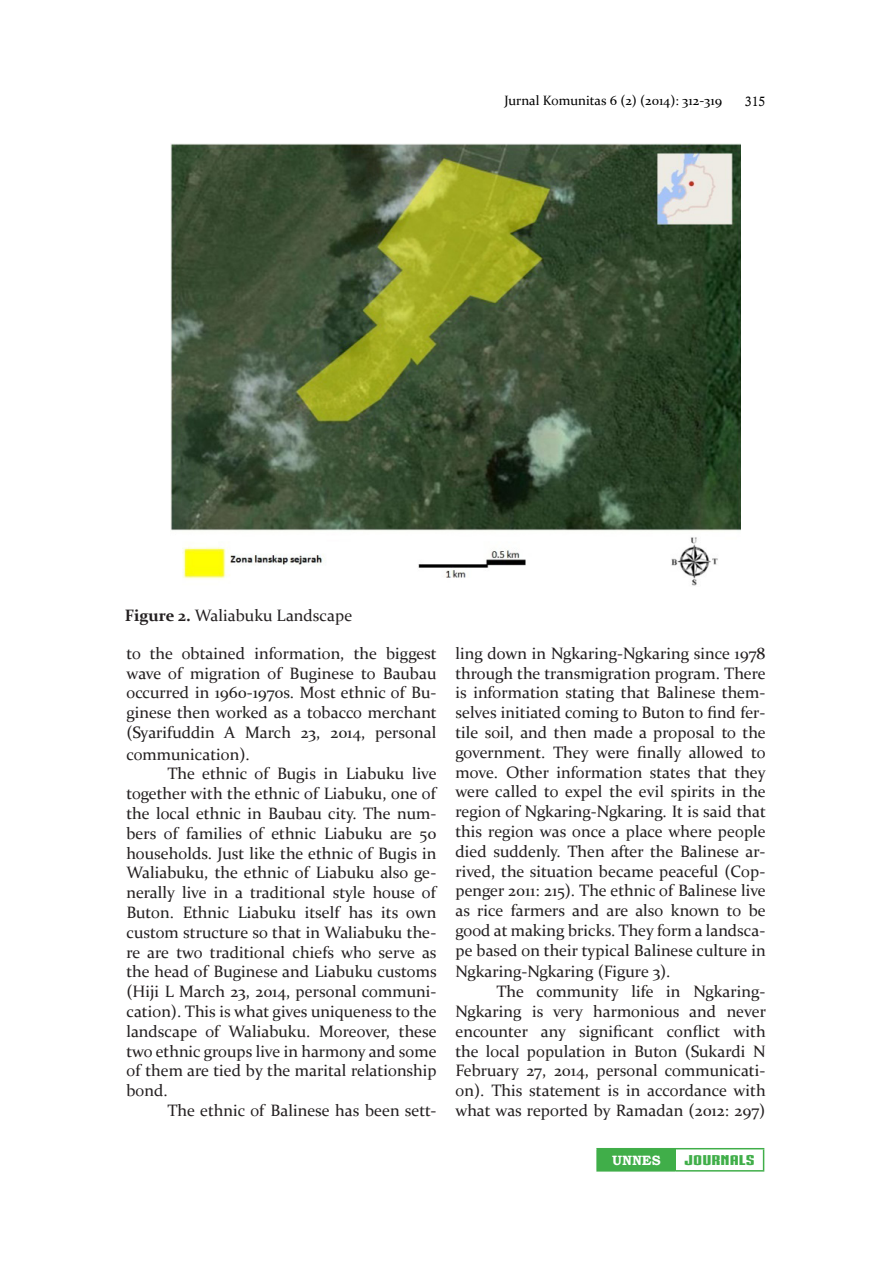
<style>
.page{position:relative;width:893px;height:1263px;background:#fff}
.page>*{position:absolute;margin:0;border:0;box-sizing:border-box;transform-origin:0 0}
.t1{font:16.5px/19.8px "Constantia";color:#231f20;text-align:justify}
.t2{font:13.5px "Constantia";color:#000}
.t3{font:13.5px "IRONMANOFWAR002 NCV";color:#40ae49;scale:1.53 1}
.t4{font:700 13.5px "Bookman Old Style";color:#fff}
.t5{font:13.5px "Calisto";color:#000}
.s1{font-weight:700}
</style>
<div class="page">
<div style="left:597px;top:1149px;width:78px;height:22px;background:#40ae49"></div>
<hr style="left:596px;top:1148px;width:79px;height:1px;background:#40ae49">
<hr style="left:596px;top:1149px;width:2px;height:21px;background:#40ae49">
<hr style="left:675px;top:1148px;width:89px;height:1px;background:#40ae49">
<svg style="left:763px;top:1149px;width:1px;height:21px"></svg>
<hr style="left:596px;top:1170px;width:79px;height:1px;background:#40ae49">
<hr style="left:675px;top:1170px;width:89px;height:1px;background:#40ae49">
<img style="left:171px;top:144px;width:569px;height:442px">
<p class="t2" style="left:504px;top:91px;width:219px">Jurnal Komunitas 6 (2) (2014): 312-319</p>
<p class="t5" style="left:745px;top:96px;width:22px">315</p>
<p class="t1" style="left:125px;top:605px;width:229px"><span class="s1">Figure 2.</span> Waliabuku Landscape</p>
<p class="t1" style="left:126px;top:644px;width:312px">to the obtained information, the biggest wave of migration of Buginese to Baubau occurred in 1960-1970s. Most ethnic of Bu&shy;ginese then worked as a tobacco merchant (Syarifuddin A March 23, 2014, personal</p>
<p class="t1" style="left:126px;top:743px;width:125px">communication).</p>
<p class="t1" style="left:167px;top:763px;width:271px">The ethnic of Bugis in Liabuku live</p>
<p class="t1" style="left:126px;top:783px;width:311px">together with the ethnic of Liabuku, one of</p>
<p class="t1" style="left:126px;top:805px;width:311px">the local ethnic in Baubau city. The num-</p>
<p class="t1" style="left:126px;top:822px;width:311px">bers of families of ethnic Liabuku are 50</p>
<p class="t1" style="left:126px;top:844px;width:312px">households. Just like the ethnic of Bugis in</p>
<p class="t1" style="left:126px;top:862px;width:311px">Waliabuku, the ethnic of Liabuku also ge-</p>
<p class="t1" style="left:126px;top:884px;width:311px">nerally live in a traditional style house of</p>
<p class="t1" style="left:126px;top:902px;width:312px">Buton. Ethnic Liabuku itself has its own</p>
<p class="t1" style="left:126px;top:923px;width:311px">custom structure so that in Waliabuku the-</p>
<p class="t1" style="left:126px;top:943px;width:312px">re are two traditional chiefs who serve as</p>
<p class="t1" style="left:126px;top:961px;width:312px">the head of Buginese and Liabuku customs</p>
<p class="t1" style="left:126px;top:981px;width:311px">(Hiji L March 23, 2014, personal communi-</p>
<p class="t1" style="left:126px;top:1001px;width:312px">cation). This is what gives uniqueness to the</p>
<p class="t1" style="left:126px;top:1022px;width:312px">landscape of Waliabuku. Moreover, these</p>
<p class="t1" style="left:126px;top:1042px;width:312px">two ethnic groups live in harmony and some</p>
<p class="t1" style="left:126px;top:1062px;width:312px">of them are tied by the marital relationship</p>
<p class="t1" style="left:126px;top:1082px;width:43px">bond.</p>
<p class="t1" style="left:167px;top:1102px;width:270px">The ethnic of Balinese has been sett-</p>
<p class="t1" style="left:455px;top:642px;width:312px">ling down in Ngkaring-Ngkaring since 1978 through the transmigration program. There is information stating that Balinese them&shy;selves initiated coming to Buton to find fer&shy;tile soil, and then made a proposal to the government. They were finally allowed to move. Other information states that they were called to expel the evil spirits in the region of Ngkaring-Ngkaring. It is said that this region was once a place where people died suddenly. Then after the Balinese ar&shy;rived, the situation became peaceful (Cop&shy;penger 2011: 215). The ethnic of Balinese live as rice farmers and are also known to be good at making bricks. They form a landsca&shy;pe based on their typical Balinese culture in</p>
<p class="t1" style="left:455px;top:961px;width:217px">Ngkaring-Ngkaring (Figure 3).</p>
<p class="t1" style="left:496px;top:983px;width:270px">The community life in Ngkaring-</p>
<p class="t1" style="left:455px;top:1003px;width:312px">Ngkaring is very harmonious and never</p>
<p class="t1" style="left:455px;top:1020px;width:312px">encounter any significant conflict with</p>
<p class="t1" style="left:455px;top:1042px;width:311px">the local population in Buton (Sukardi N</p>
<p class="t1" style="left:455px;top:1060px;width:311px">February 27, 2014, personal communicati-</p>
<p class="t1" style="left:455px;top:1080px;width:312px">on). This statement is in accordance with</p>
<p class="t1" style="left:455px;top:1100px;width:311px">what was reported by Ramadan (2012: 297)</p>
<p class="t4" style="left:612px;top:1152px;width:50px">UNNES</p>
<p class="t3" style="left:684px;top:1152px;width:48px">JOURNALS</p>
</div>
